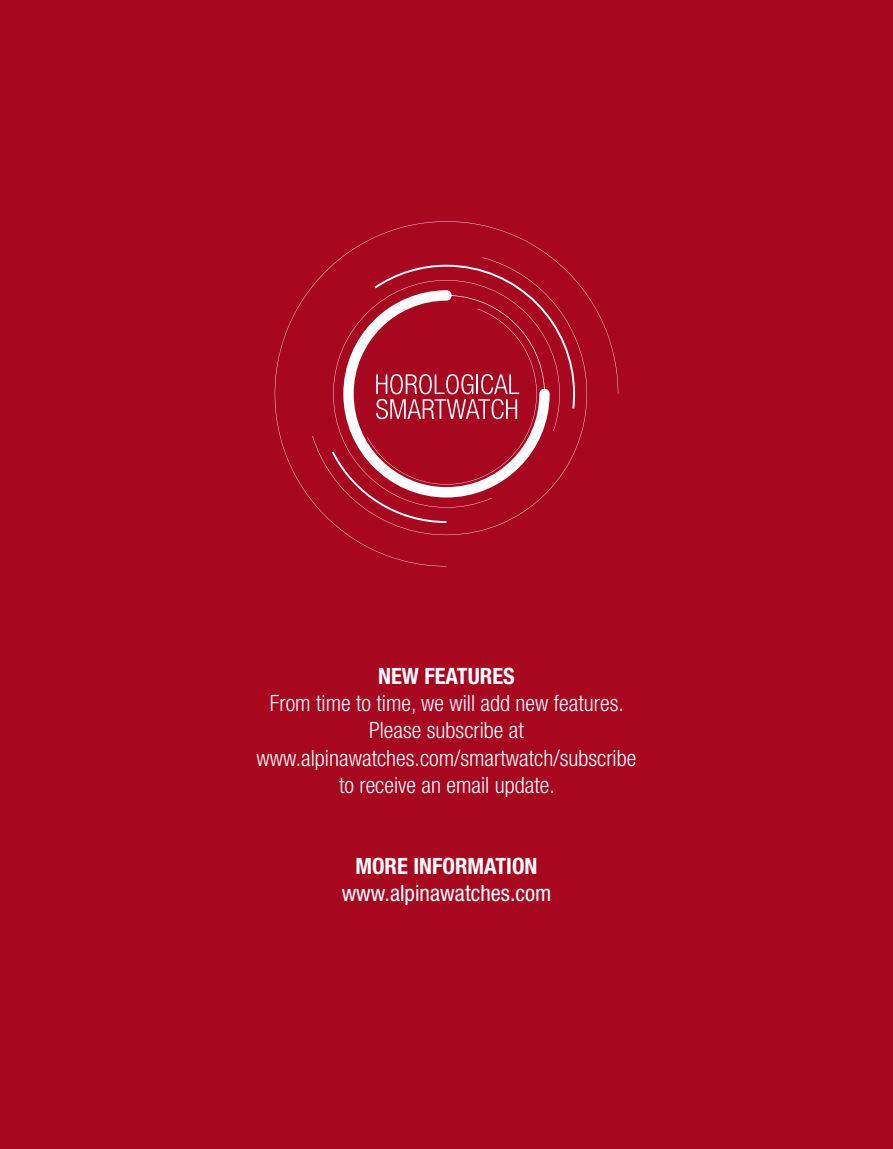
<style>
.page{position:relative;width:893px;height:1149px;background:#fff}
.page>*{position:absolute;margin:0;border:0;box-sizing:border-box;transform-origin:0 0}
.t1{font:300 condensed 22.5px/27px "Helvetica Neue LT Pro";color:#fff;text-align:center}
.t2{font:700 condensed 22.5px "Helvetica Neue LT Pro";color:#fff}
.t3{font:condensed 22.5px "Helvetica Neue LT Pro";color:#fff}
</style>
<div class="page">
<div style="left:0;top:0;width:893px;height:1148px;background:#a7071f"></div>
<svg style="left:275px;top:221px;width:343px;height:345px"></svg>
<svg style="left:332px;top:265px;width:243px;height:258px"></svg>
<p class="t2" style="left:378px;top:662px;width:138px">NEW FEATURES</p>
<p class="t1" style="left:257px;top:689px;width:381px">From time to time, we will add new features.<br>Please subscribe at www.alpinawatches.com/smartwatch/subscribe to receive an email update.</p>
<p class="t2" style="left:355px;top:851px;width:184px">MORE INFORMATION</p>
<p class="t3" style="left:342px;top:879px;width:211px">www.alpinawatches.com</p>
</div>
